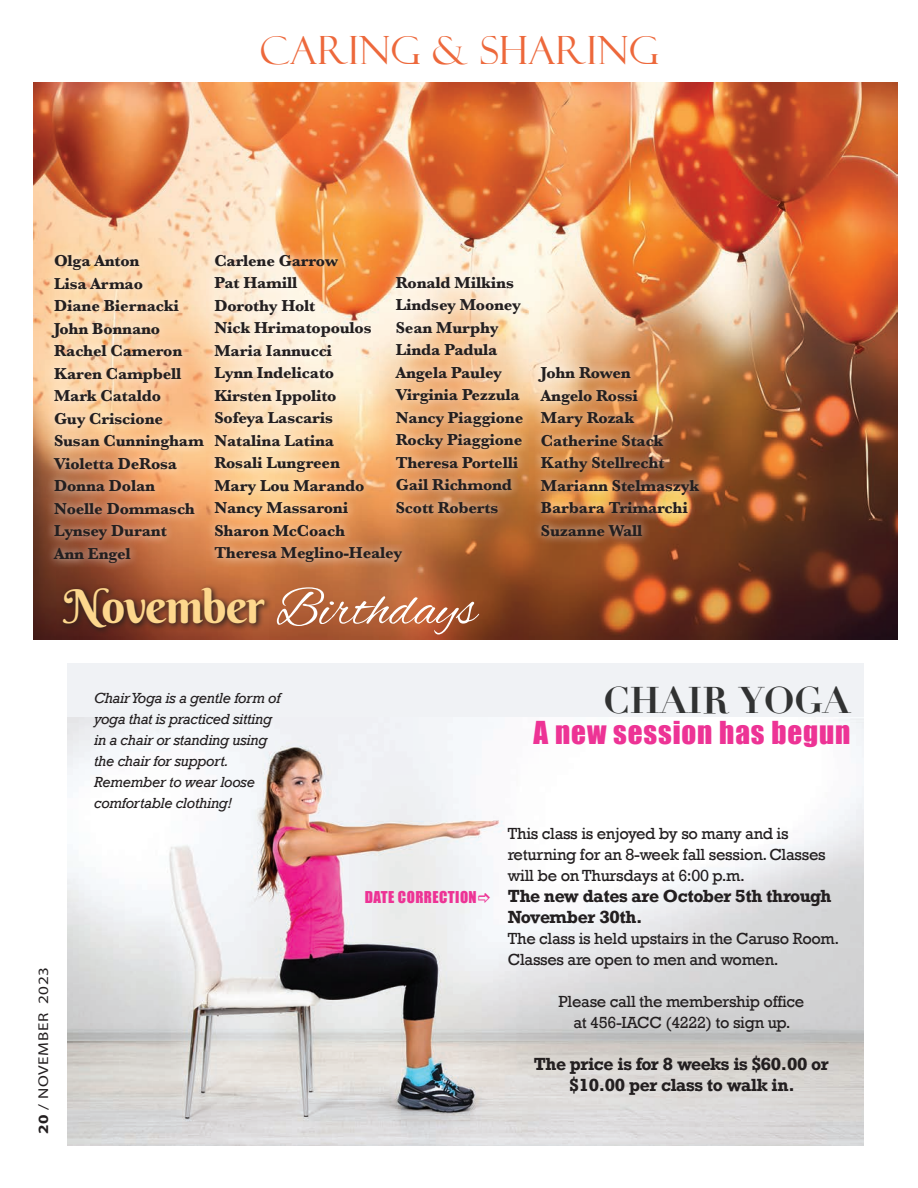
<style>
.page{position:relative;width:918px;height:1188px;background:#fff}
.page>*{position:absolute;margin:0;border:0;box-sizing:border-box;transform-origin:0 0}
.t1{font:53.85px "Alex Brush";color:#fff}
.t2{font:46.5px "Berkshire Swash";letter-spacing:-.02em;color:#fdd78d}
.t3{font:39px "Felix Titling";letter-spacing:.01em;color:#ed683b}
.t4{font:700 36.3px "Didot";color:#313232}
.t5{font:29.1px "Impact";letter-spacing:.03em;color:#ed3395}
.t6{font:700 16.5px "Baskerville";letter-spacing:-.01em;color:#231f20}
.t7{font:16.5px/21px "Rockwell";letter-spacing:-.02em;color:#231f20}
.t8{font:700 16.5px/21px "Rockwell";letter-spacing:-.02em;color:#231f20}
.t9{font:italic 15px/21px "Rockwell";letter-spacing:-.02em;color:#231f20}
.t10{font:15px "Impact";letter-spacing:.03em;color:#ed3395}
.t11{font:14.25px "Myriad Pro";letter-spacing:.035em;color:#231f20;scale:1.2 1}
.s1{font-weight:700}
</style>
<div class="page">
<img style="left:34px;top:83px;width:863px;height:557px">
<svg style="left:59px;top:584px;width:213px;height:51px;background:#763d28"></svg>
<div style="left:43px;top:246px;width:170px;height:326px;background:#fff;opacity:.75"></div>
<div style="left:205px;top:245px;width:206px;height:327px;background:#fff;opacity:.75"></div>
<div style="left:387px;top:267px;width:145px;height:255px;background:#fff;opacity:.75"></div>
<div style="left:530px;top:358px;width:178px;height:187px;background:#fff;opacity:.75"></div>
<div style="left:67px;top:664px;width:797px;height:481px;background:#f0f2f5"></div>
<img style="left:67px;top:717px;width:797px;height:428px">
<svg style="left:478px;top:893px;width:12px;height:10px"></svg>
<p class="t3" style="left:260px;top:28px;width:401px">CARING &amp; SHARING</p>
<p class="t6" style="left:54px;top:249px;width:87px">Olga Anton</p>
<p class="t6" style="left:54px;top:272px;width:90px">Lisa Armao</p>
<p class="t6" style="left:54px;top:294px;width:126px">Diane Biernacki</p>
<p class="t6" style="left:54px;top:317px;width:108px">John Bonnano</p>
<p class="t6" style="left:54px;top:339px;width:130px">Rachel Cameron</p>
<p class="t6" style="left:54px;top:362px;width:129px">Karen Campbell</p>
<p class="t6" style="left:54px;top:384px;width:109px">Mark Cataldo</p>
<p class="t6" style="left:54px;top:407px;width:111px">Guy Criscione</p>
<p class="t6" style="left:54px;top:429px;width:151px">Susan Cunningham</p>
<p class="t6" style="left:54px;top:452px;width:125px">Violetta DeRosa</p>
<p class="t6" style="left:54px;top:474px;width:103px">Donna Dolan</p>
<p class="t6" style="left:54px;top:497px;width:142px">Noelle Dommasch</p>
<p class="t6" style="left:54px;top:519px;width:114px">Lynsey Durant</p>
<p class="t6" style="left:54px;top:542px;width:78px">Ann Engel</p>
<p class="t6" style="left:214px;top:249px;width:125px">Carlene Garrow</p>
<p class="t6" style="left:214px;top:271px;width:84px">Pat Hamill</p>
<p class="t6" style="left:214px;top:294px;width:102px">Dorothy Holt</p>
<p class="t6" style="left:214px;top:316px;width:159px">Nick Hrimatopoulos</p>
<p class="t6" style="left:214px;top:339px;width:119px">Maria Iannucci</p>
<p class="t6" style="left:214px;top:361px;width:121px">Lynn Indelicato</p>
<p class="t6" style="left:214px;top:384px;width:124px">Kirsten Ippolito</p>
<p class="t6" style="left:214px;top:406px;width:120px">Sofeya Lascaris</p>
<p class="t6" style="left:214px;top:429px;width:121px">Natalina Latina</p>
<p class="t6" style="left:214px;top:451px;width:127px">Rosali Lungreen</p>
<p class="t6" style="left:214px;top:474px;width:152px">Mary Lou Marando</p>
<p class="t6" style="left:214px;top:496px;width:135px">Nancy Massaroni</p>
<p class="t6" style="left:214px;top:519px;width:132px">Sharon McCoach</p>
<p class="t6" style="left:214px;top:541px;width:189px">Theresa Meglino-Healey</p>
<p class="t6" style="left:396px;top:271px;width:120px">Ronald Milkins</p>
<p class="t6" style="left:396px;top:293px;width:126px">Lindsey Mooney</p>
<p class="t6" style="left:396px;top:316px;width:104px">Sean Murphy</p>
<p class="t6" style="left:396px;top:338px;width:103px">Linda Padula</p>
<p class="t6" style="left:396px;top:361px;width:108px">Angela Pauley</p>
<p class="t6" style="left:396px;top:383px;width:125px">Virginia Pezzula</p>
<p class="t6" style="left:396px;top:406px;width:129px">Nancy Piaggione</p>
<p class="t6" style="left:396px;top:428px;width:128px">Rocky Piaggione</p>
<p class="t6" style="left:396px;top:451px;width:124px">Theresa Portelli</p>
<p class="t6" style="left:396px;top:473px;width:118px">Gail Richmond</p>
<p class="t6" style="left:396px;top:496px;width:104px">Scott Roberts</p>
<p class="t6" style="left:541px;top:361px;width:91px">John Rowen</p>
<p class="t6" style="left:541px;top:384px;width:99px">Angelo Rossi</p>
<p class="t6" style="left:541px;top:406px;width:95px">Mary Rozak</p>
<p class="t6" style="left:541px;top:429px;width:124px">Catherine Stack</p>
<p class="t6" style="left:541px;top:451px;width:125px">Kathy Stellrecht</p>
<p class="t6" style="left:541px;top:474px;width:160px">Mariann Stelmaszyk</p>
<p class="t6" style="left:541px;top:496px;width:148px">Barbara Trimarchi</p>
<p class="t6" style="left:541px;top:519px;width:103px">Suzanne Wall</p>
<p class="t2" style="left:65px;top:577px;width:202px">November</p>
<p class="t1" style="left:276px;top:579px;width:202px">Birthdays</p>
<p class="t9" style="left:94px;top:687px;width:188px">Chair Yoga is a gentle form of yoga that is practiced sitting</p>
<p class="t9" style="left:94px;top:729px;width:175px">in a chair or standing using the chair for support.</p>
<p class="t9" style="left:94px;top:771px;width:162px">Remember to wear loose comfortable clothing!</p>
<p class="t11" style="left:35px;top:1134px;width:141px;rotate:-90deg"><span class="s1">20</span> / NOVEMBER 2023</p>
<p class="t10" style="left:365px;top:886px;width:113px">DATE CORRECTION</p>
<p class="t4" style="left:604px;top:678px;width:248px">CHAIR YOGA</p>
<p class="t5" style="left:534px;top:710px;width:318px">A new session has begun</p>
<p class="t7" style="left:508px;top:823px;width:319px">This class is enjoyed by so many and is returning for an 8-week fall session. Classes will be on Thursdays at 6:00 p.m.</p>
<p class="t8" style="left:508px;top:885px;width:325px">The new dates are October 5th through<br>November 30th.</p>
<p class="t7" style="left:508px;top:928px;width:333px">The class is held upstairs in the Caruso Room.<br>Classes are open to men and women.</p>
<p class="t7" style="left:559px;top:991px;width:247px">Please call the membership office</p>
<p class="t7" style="left:573px;top:1012px;width:219px">at 456-IACC (4222) to sign up.</p>
<p class="t8" style="left:534px;top:1053px;width:297px;text-align:center">The price is for 8 weeks is $60.00 or $10.00 per class to walk in.</p>
</div>
